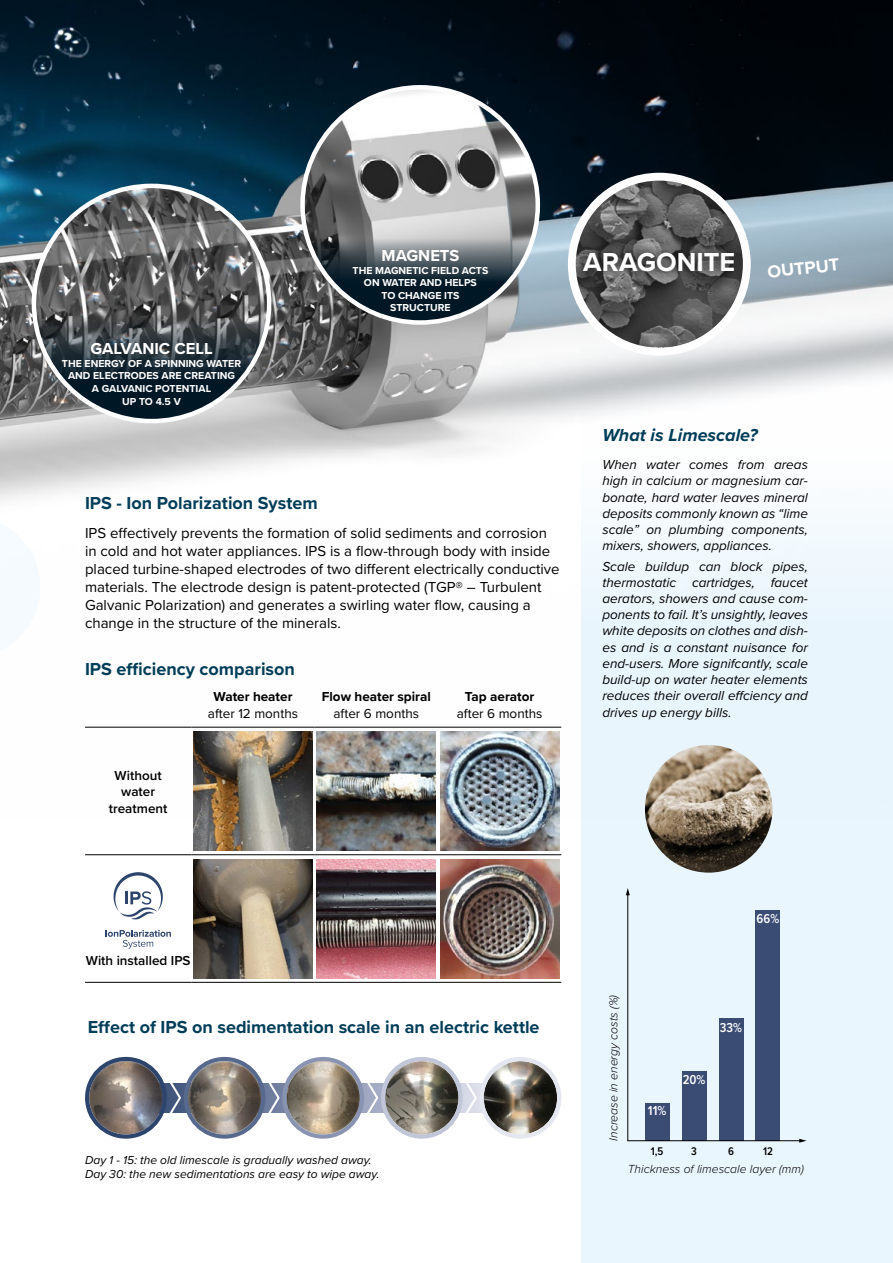
<style>
.page{position:relative;width:893px;height:1263px;background:#fff}
.page>*{position:absolute;margin:0;border:0;box-sizing:border-box;transform-origin:0 0}
.t1{font:700 27px "Proxima Nova";color:#fff}
.t2{font:700 18px "Proxima Nova";color:#003d58}
.t3{font:italic 700 18px "Proxima Nova";color:#003d58}
.t4{font:700 18px "Proxima Nova";color:#fff}
.t5{font:700 16.5px "Proxima Nova";color:#fff}
.t6{font:15px/18px "Proxima Nova";color:#000}
.t7{font:italic 13.5px/16.2px "Proxima Nova";color:#000;text-align:justify}
.t8{font:700 13.5px "Proxima Nova";color:#000}
.t9{font:13.5px "Proxima Nova";color:#000}
.t10{font:600 13.5px/16.2px "Proxima Nova";color:#000;text-align:center}
.t11{font:600 13.35px "Proxima Nova Cond";color:#fff}
.t12{font:italic 300 12.15px "Proxima Nova";color:#000}
.t13{font:italic 12px/14.4px "Proxima Nova";color:#000}
.t14{font:600 11.55px "Proxima Nova Cond";color:#000}
.t15{font:700 10.5px/12.6px "Proxima Nova";color:#fff;text-align:center}
</style>
<div class="page">
<div style="left:581px;top:197px;width:312px;height:1066px;background:#eaf6fe"></div>
<img style="left:0;top:0;width:893px;height:817px">
<div style="left:568px;top:173px;width:183px;height:183px;background:#fff;border-radius:50%"></div>
<img style="left:576px;top:181px;width:167px;height:167px;border-radius:84px">
<svg style="left:160px;top:1083px;width:327px;height:29px"></svg>
<img style="left:286px;top:1061px;width:74px;height:73px;border-radius:37px">
<div style="left:282px;top:1057px;width:82px;height:82px;border:4px solid #8994b2;border-radius:50%"></div>
<img style="left:385px;top:1061px;width:73px;height:73px;border-radius:37px">
<div style="left:381px;top:1057px;width:82px;height:82px;border:4px solid #c1c6d8;border-radius:50%"></div>
<img style="left:484px;top:1061px;width:73px;height:73px;border-radius:37px">
<div style="left:480px;top:1057px;width:81px;height:82px;border:4px solid #e5e7f0;border-radius:50%"></div>
<img style="left:89px;top:1061px;width:74px;height:73px;border-radius:37px">
<div style="left:85px;top:1057px;width:82px;height:82px;border:4px solid #2d456c;border-radius:50%"></div>
<img style="left:188px;top:1061px;width:73px;height:73px;border-radius:37px">
<div style="left:184px;top:1057px;width:81px;height:82px;border:4px solid #58698e;border-radius:50%"></div>
<svg style="left:167px;top:1083px;width:15px;height:30px"></svg>
<svg style="left:463px;top:1083px;width:15px;height:30px"></svg>
<svg style="left:364px;top:1083px;width:16px;height:30px"></svg>
<svg style="left:265px;top:1083px;width:16px;height:30px"></svg>
<svg style="left:0;top:516px;width:40px;height:142px"></svg>
<img style="left:34px;top:186px;width:235px;height:235px">
<img style="left:303px;top:87px;width:235px;height:235px">
<div style="left:645px;top:1103px;width:24px;height:38px;background:#3a4c74"></div>
<div style="left:682px;top:1071px;width:24px;height:70px;background:#3a4c74"></div>
<div style="left:719px;top:1019px;width:24px;height:122px;background:#3a4c74"></div>
<div style="left:756px;top:910px;width:24px;height:231px;background:#3a4c74"></div>
<hr style="left:627px;top:894px;width:1px;height:247px;background:#000">
<svg style="left:626px;top:888px;width:4px;height:7px"></svg>
<hr style="left:628px;top:1140px;width:173px;height:1px;background:#000">
<svg style="left:799px;top:1139px;width:7px;height:4px"></svg>
<hr style="left:85px;top:727px;width:106px;height:1px;background:#000">
<hr style="left:191px;top:727px;width:124px;height:1px;background:#000">
<hr style="left:315px;top:727px;width:123px;height:1px;background:#000">
<hr style="left:438px;top:727px;width:123px;height:1px;background:#000">
<hr style="left:85px;top:854px;width:106px;height:1px;background:#000">
<hr style="left:191px;top:854px;width:124px;height:1px;background:#000">
<hr style="left:315px;top:854px;width:123px;height:1px;background:#000">
<hr style="left:438px;top:854px;width:123px;height:1px;background:#000">
<hr style="left:85px;top:982px;width:106px;height:1px;background:#000">
<hr style="left:191px;top:982px;width:124px;height:1px;background:#000">
<hr style="left:315px;top:982px;width:123px;height:1px;background:#000">
<hr style="left:438px;top:982px;width:123px;height:1px;background:#000">
<img style="left:193px;top:731px;width:120px;height:119px">
<img style="left:317px;top:731px;width:119px;height:119px">
<img style="left:440px;top:731px;width:119px;height:119px">
<svg style="left:105px;top:930px;width:66px;height:19px"></svg>
<svg style="left:114px;top:872px;width:49px;height:48px"></svg>
<img style="left:193px;top:859px;width:120px;height:119px">
<img style="left:317px;top:859px;width:119px;height:119px">
<img style="left:440px;top:859px;width:119px;height:119px">
<div style="left:574px;top:244px;width:169px;height:37px;background:#000;opacity:.75"></div>
<img style="left:645px;top:745px;width:127px;height:128px;border-radius:64px">
<p class="t5" style="left:90px;top:336px;width:124px">GALVANIC CELL</p>
<p class="t15" style="left:62px;top:357px;width:181px">THE ENERGY OF A SPINNING WATER<br>AND ELECTRODES ARE CREATING<br>A GALVANIC POTENTIAL<br>UP TO 4.5 V</p>
<p class="t5" style="left:382px;top:243px;width:79px">MAGNETS</p>
<p class="t15" style="left:353px;top:263px;width:137px">THE MAGNETIC FIELD ACTS<br>ON WATER AND HELPS<br>TO CHANGE ITS<br>STRUCTURE</p>
<h2 class="t2" style="left:85px;top:489px;width:234px">IPS - Ion Polarization System</h2>
<p class="t6" style="left:85px;top:523px;width:476px">IPS effectively prevents the formation of solid sediments and corrosion in cold and hot water appliances. IPS is a flow-through body with inside placed turbine-shaped electrodes of two different electrically conductive materials. The electrode design is patent-protected (TGP® – Turbulent Galvanic Polarization) and generates a swirling water flow, causing a change in the structure of the minerals.</p>
<h2 class="t2" style="left:85px;top:656px;width:211px">IPS efficiency comparison</h2>
<p class="t10" style="left:109px;top:767px;width:60px">Without water treatment</p>
<p class="t8" style="left:213px;top:687px;width:81px">Water heater</p>
<p class="t9" style="left:208px;top:703px;width:92px">after 12 months</p>
<p class="t8" style="left:322px;top:687px;width:111px">Flow heater spiral</p>
<p class="t9" style="left:333px;top:703px;width:87px">after 6 months</p>
<p class="t8" style="left:465px;top:687px;width:71px">Tap aerator</p>
<p class="t9" style="left:457px;top:703px;width:87px">after 6 months</p>
<h1 class="t1" style="left:583px;top:242px;width:154px">ARAGONITE</h1>
<h2 class="t4" style="left:766px;top:259px;width:74px;rotate:-6deg">OUTPUT</h2>
<h2 class="t3" style="left:602px;top:422px;width:157px">What is Limescale?</h2>
<p class="t7" style="left:602px;top:456px;width:207px">When water comes from areas high in calcium or magnesium car&shy;bonate, hard water leaves mineral deposits commonly known as “lime scale” on plumbing components, mixers, showers, appliances.</p>
<p class="t7" style="left:602px;top:557px;width:207px">Scale buildup can block pipes, thermostatic cartridges, faucet aerators, showers and cause com&shy;ponents to fail. It’s unsightly, leaves white deposits on clothes and dish&shy;es and is a constant nuisance for end-users. More signifcantly, scale build-up on water heater elements reduces their overall effciency and drives up energy bills.</p>
<p class="t10" style="left:86px;top:952px;width:106px">With installed IPS</p>
<h2 class="t2" style="left:88px;top:1013px;width:453px">Effect of IPS on sedimentation scale in an electric kettle</h2>
<p class="t13" style="left:85px;top:1152px;width:296px">Day 1 - 15: the old limescale is gradually washed away.<br>Day 30: the new sedimentations are easy to wipe away.</p>
<p class="t11" style="left:757px;top:908px;width:24px">66%</p>
<p class="t12" style="left:604px;top:1141px;width:148px;rotate:-90deg">Increase in energy costs (%)</p>
<p class="t11" style="left:720px;top:1017px;width:24px">33%</p>
<p class="t11" style="left:683px;top:1070px;width:24px">20%</p>
<p class="t11" style="left:648px;top:1100px;width:20px">11%</p>
<p class="t14" style="left:651px;top:1142px;width:14px">1,5</p>
<p class="t14" style="left:691px;top:1142px;width:7px">3</p>
<p class="t14" style="left:728px;top:1142px;width:7px">6</p>
<p class="t14" style="left:763px;top:1142px;width:11px">12</p>
<p class="t12" style="left:628px;top:1160px;width:177px">Thickness of limescale layer (mm)</p>
</div>
